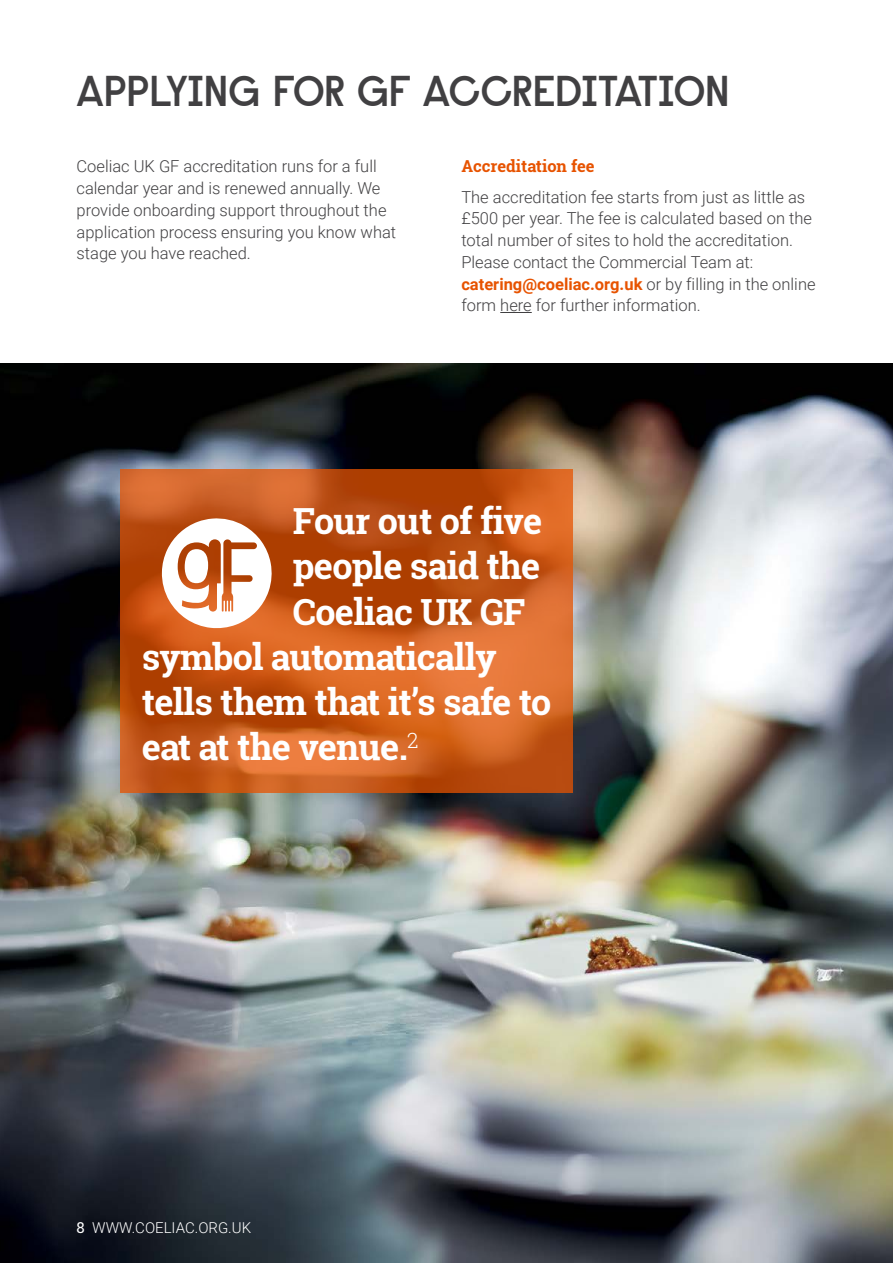
<style>
.page{position:relative;width:893px;height:1263px;background:#fff}
.page>*{position:absolute;margin:0;border:0;box-sizing:border-box;transform-origin:0 0}
.t1{font:600 42px "Raisonne";letter-spacing:-.045em;color:#414042}
.t2{font:700 36px "Roboto Slab";letter-spacing:-.02em;color:#fff}
.t3{font:300 16.5px/21.8px "Roboto";color:#414042}
.t4{font:700 16.5px "Roboto Slab";color:#e75300}
.t5{font:300 15px "Roboto";color:#fff}
.s1{font-weight:700;color:#e75300}
.s2{font-family:"Roboto Slab";font-weight:400}
</style>
<div class="page">
<img style="left:0;top:364px;width:893px;height:899px">
<hr style="left:500px;top:312px;width:32px;height:1px;background:#414042">
<svg style="left:121px;top:469px;width:452px;height:324px;background:#c8591a"></svg>
<svg style="left:162px;top:518px;width:110px;height:110px"></svg>
<h1 class="t1" style="left:77px;top:64px;width:655px">APPLYING FOR GF ACCREDITATION</h1>
<p class="t3" style="left:77px;top:155px;width:321px">Coeliac UK GF accreditation runs for a full calendar year and is renewed annually. We provide onboarding support throughout the application process ensuring you know what stage you have reached.</p>
<p class="t4" style="left:461px;top:155px;width:135px">Accreditation fee</p>
<p class="t3" style="left:461px;top:185px;width:356px">The accreditation fee starts from just as little as £500 per year. The fee is calculated based on the total number of sites to hold the accreditation.<br>Please contact the Commercial Team at: <span class="s1">catering@coeliac.org.uk</span> or by filling in the online form here for further information.</p>
<h2 class="t2" style="left:293px;top:497px;width:251px">Four out of five</h2>
<h2 class="t2" style="left:293px;top:542px;width:249px">people said the</h2>
<h2 class="t2" style="left:293px;top:587px;width:234px">Coeliac UK GF</h2>
<h2 class="t2" style="left:142px;top:632px;width:357px">symbol automatically</h2>
<h2 class="t2" style="left:142px;top:677px;width:411px">tells them that it’s safe to</h2>
<h2 class="t2" style="left:142px;top:722px;width:278px">eat at the venue.<sup>2</sup></h2>
<p class="t5" style="left:77px;top:1217px;width:176px"><span class="s2">8</span> WWW.COELIAC.ORG.UK</p>
</div>
